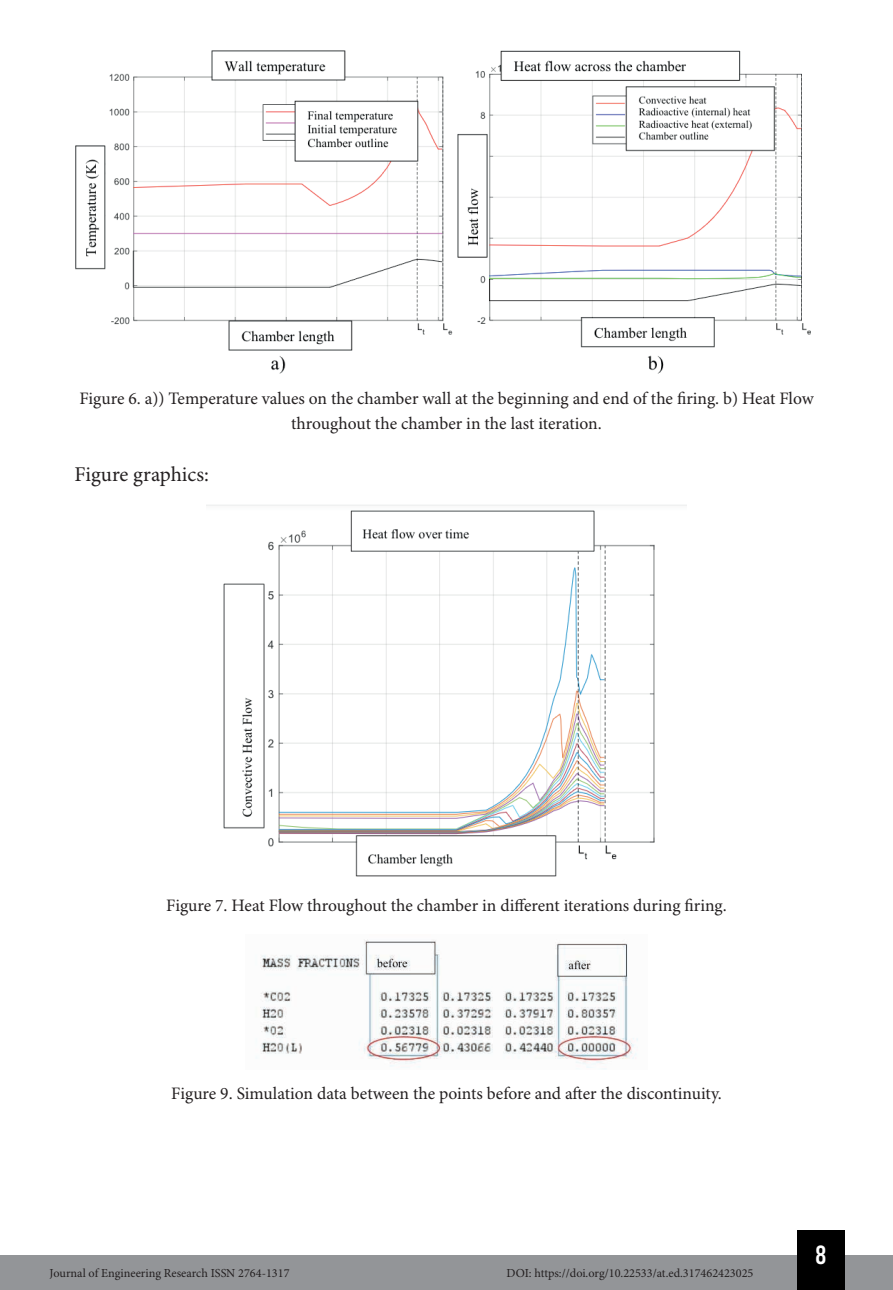
<style>
.page{position:relative;width:893px;height:1290px;background:#fff}
.page>*{position:absolute;margin:0;border:0;box-sizing:border-box;transform-origin:0 0}
.t1{font:26.25px "Bebas Kai";color:#fff}
.t2{font:21px "Minion Pro";color:#231f20}
.t3{font:17.5px/24.5px "Minion Pro";color:#231f20;text-align:center}
.t4{font:12.25px "Minion Pro";color:#231f20}
</style>
<div class="page">
<div style="left:0;top:1255px;width:893px;height:35px;background:#939598"></div>
<div style="left:797px;top:1230px;width:48px;height:60px;background:#000"></div>
<img style="left:75px;top:50px;width:736px;height:324px">
<img style="left:206px;top:505px;width:481px;height:372px">
<img style="left:260px;top:939px;width:378px;height:130px">
<p class="t3" style="left:79px;top:387px;width:736px">Figure 6. a)) Temperature values on the chamber wall at the beginning and end of the firing. b) Heat Flow throughout the chamber in the last iteration.</p>
<p class="t2" style="left:74px;top:462px;width:136px">Figure graphics:</p>
<p class="t3" style="left:166px;top:893px;width:562px">Figure 7. Heat Flow throughout the chamber in different iterations during firing.</p>
<p class="t3" style="left:171px;top:1081px;width:552px">Figure 9. Simulation data between the points before and after the discontinuity.</p>
<p class="t4" style="left:50px;top:1266px;width:241px">Journal of Engineering Research ISSN 2764-1317</p>
<p class="t4" style="left:506px;top:1266px;width:248px">DOI: https://doi.org/10.22533/at.ed.317462423025</p>
<h1 class="t1" style="left:816px;top:1241px;width:12px">8</h1>
</div>
